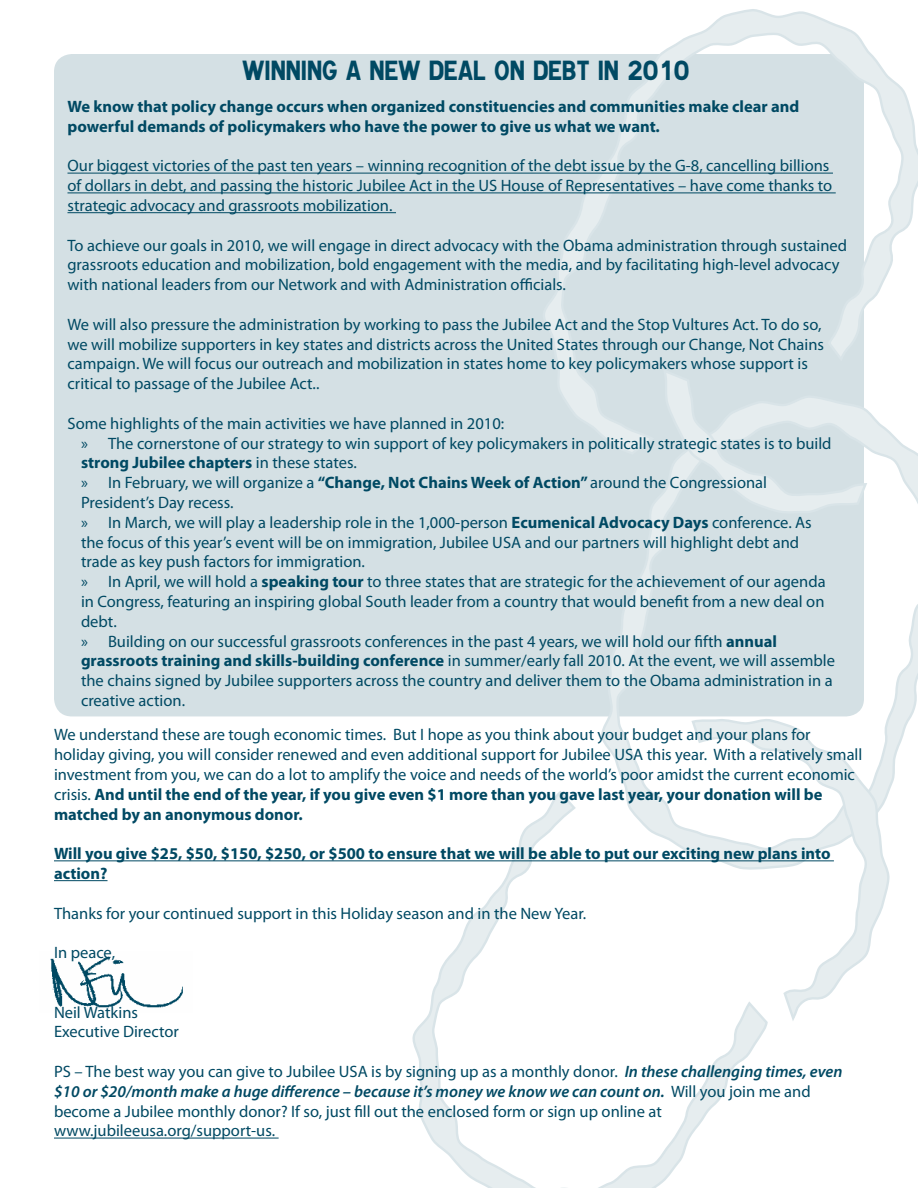
<style>
.page{position:relative;width:918px;height:1188px;background:#fff}
.page>*{position:absolute;margin:0;border:0;box-sizing:border-box;transform-origin:0 0}
.t1{font:27px "Caracteres L1";color:#004963}
.t2{font:16.5px/19.8px "Myriad Pro";color:#004963}
.t3{font:700 16.5px/19.8px "Myriad Pro";color:#004963}
.s1{font-weight:400}
.s2{font-weight:700}
.s3{font-weight:600;font-style:italic}
</style>
<div class="page">
<div style="left:54px;top:54px;width:810px;height:662px;background:#d4e0e4;border-radius:18px"></div>
<img style="left:50px;top:956px;width:133px;height:52px">
<svg style="left:602px;top:456px;width:316px;height:333px"></svg>
<svg style="left:690px;top:716px;width:201px;height:305px"></svg>
<svg style="left:410px;top:789px;width:359px;height:399px"></svg>
<svg style="left:661px;top:456px;width:208px;height:60px"></svg>
<svg style="left:543px;top:9px;width:375px;height:447px"></svg>
<hr style="left:68px;top:173px;width:765px;height:1px;background:#004963">
<hr style="left:68px;top:192px;width:768px;height:1px;background:#004963">
<hr style="left:68px;top:212px;width:328px;height:1px;background:#004963">
<hr style="left:54px;top:860px;width:780px;height:1px;background:#004963">
<hr style="left:54px;top:880px;width:54px;height:1px;background:#004963">
<hr style="left:54px;top:1138px;width:225px;height:1px;background:#004963">
<h1 class="t1" style="left:242px;top:55px;width:449px">WINNING A NEW DEAL ON DEBT IN 2010</h1>
<p class="t3" style="left:68px;top:96px;width:733px">We know that policy change occurs when organized constituencies and communities make clear and powerful demands of policymakers who have the power to give us what we want.</p>
<p class="t2" style="left:68px;top:156px;width:766px">Our biggest victories of the past ten years – winning recognition of the debt issue by the G-8, cancelling billions of dollars in debt, and passing the historic Jubilee Act in the US House of Representatives – have come thanks to strategic advocacy and grassroots mobilization.</p>
<p class="t2" style="left:68px;top:235px;width:781px">To achieve our goals in 2010, we will engage in direct advocacy with the Obama administration through sustained grassroots education and mobilization, bold engagement with the media, and by facilitating high-level advocacy with national leaders from our Network and with Administration officials.</p>
<p class="t2" style="left:68px;top:314px;width:758px">We will also pressure the administration by working to pass the Jubilee Act and the Stop Vultures Act. To do so, we will mobilize supporters in key states and districts across the United States through our Change, Not Chains campaign. We will focus our outreach and mobilization in states home to key policymakers whose support is critical to passage of the Jubilee Act..</p>
<p class="t2" style="left:68px;top:413px;width:438px">Some highlights of the main activities we have planned in 2010:</p>
<p class="t2" style="left:108px;top:433px;width:725px">The cornerstone of our strategy to win support of key policymakers in politically strategic states is to build</p>
<p class="t3" style="left:81px;top:452px;width:277px">strong Jubilee chapters <span class="s1">in these states.</span></p>
<p class="t2" style="left:108px;top:473px;width:661px">In February, we will organize a <span class="s2">“Change, Not Chains Week of Action”</span> around the Congressional</p>
<p class="t2" style="left:81px;top:492px;width:154px">President’s Day recess.</p>
<p class="t2" style="left:108px;top:512px;width:705px">In March, we will play a leadership role in the 1,000-person <span class="s2">Ecumenical Advocacy Days</span> conference. As</p>
<p class="t2" style="left:81px;top:532px;width:720px">the focus of this year’s event will be on immigration, Jubilee USA and our partners will highlight debt and</p>
<p class="t2" style="left:81px;top:552px;width:286px">trade as key push factors for immigration.</p>
<p class="t2" style="left:108px;top:572px;width:719px">In April, we will hold a <span class="s2">speaking tour</span> to three states that are strategic for the achievement of our agenda</p>
<p class="t2" style="left:81px;top:591px;width:745px">in Congress, featuring an inspiring global South leader from a country that would benefit from a new deal on</p>
<p class="t2" style="left:81px;top:611px;width:37px">debt.</p>
<p class="t2" style="left:108px;top:631px;width:671px">Building on our successful grassroots conferences in the past 4 years, we will hold our fifth <span class="s2">annual</span></p>
<p class="t2" style="left:81px;top:651px;width:756px"><span class="s2">grassroots training and skills-building conference</span> in summer/early fall 2010. At the event, we will assemble</p>
<p class="t2" style="left:81px;top:671px;width:753px">the chains signed by Jubilee supporters across the country and deliver them to the Obama administration in a</p>
<p class="t2" style="left:81px;top:690px;width:106px">creative action.</p>
<p class="t2" style="left:81px;top:433px;width:8px">»</p>
<p class="t2" style="left:81px;top:473px;width:8px">»</p>
<p class="t2" style="left:81px;top:512px;width:8px">»</p>
<p class="t2" style="left:81px;top:572px;width:8px">»</p>
<p class="t2" style="left:81px;top:631px;width:8px">»</p>
<p class="t2" style="left:54px;top:725px;width:810px">We understand these are tough economic times. But I hope as you think about your budget and your plans for holiday giving, you will consider renewed and even additional support for Jubilee USA this year. With a relatively small investment from you, we can do a lot to amplify the voice and needs of the world’s poor amidst the current economic crisis. <span class="s2">And until the end of the year, if you give even $1 more than you gave last year, your donation will be matched by an anonymous donor.</span></p>
<p class="t3" style="left:54px;top:843px;width:778px">Will you give $25, $50, $150, $250, or $500 to ensure that we will be able to put our exciting new plans into action?</p>
<p class="t2" style="left:54px;top:903px;width:534px">Thanks for your continued support in this Holiday season and in the New Year.</p>
<p class="t2" style="left:54px;top:943px;width:63px">In peace,</p>
<p class="t2" style="left:54px;top:1002px;width:126px">Neil Watkins<br>Executive Director</p>
<p class="t2" style="left:54px;top:1061px;width:790px">PS – The best way you can give to Jubilee USA is by signing up as a monthly donor. <span class="s3">In these challenging times, even $10 or $20/month make a huge difference – because it’s money we know we can count on.</span> Will you join me and become a Jubilee monthly donor? If so, just fill out the enclosed form or sign up online at www.jubileeusa.org/support-us.</p>
</div>
